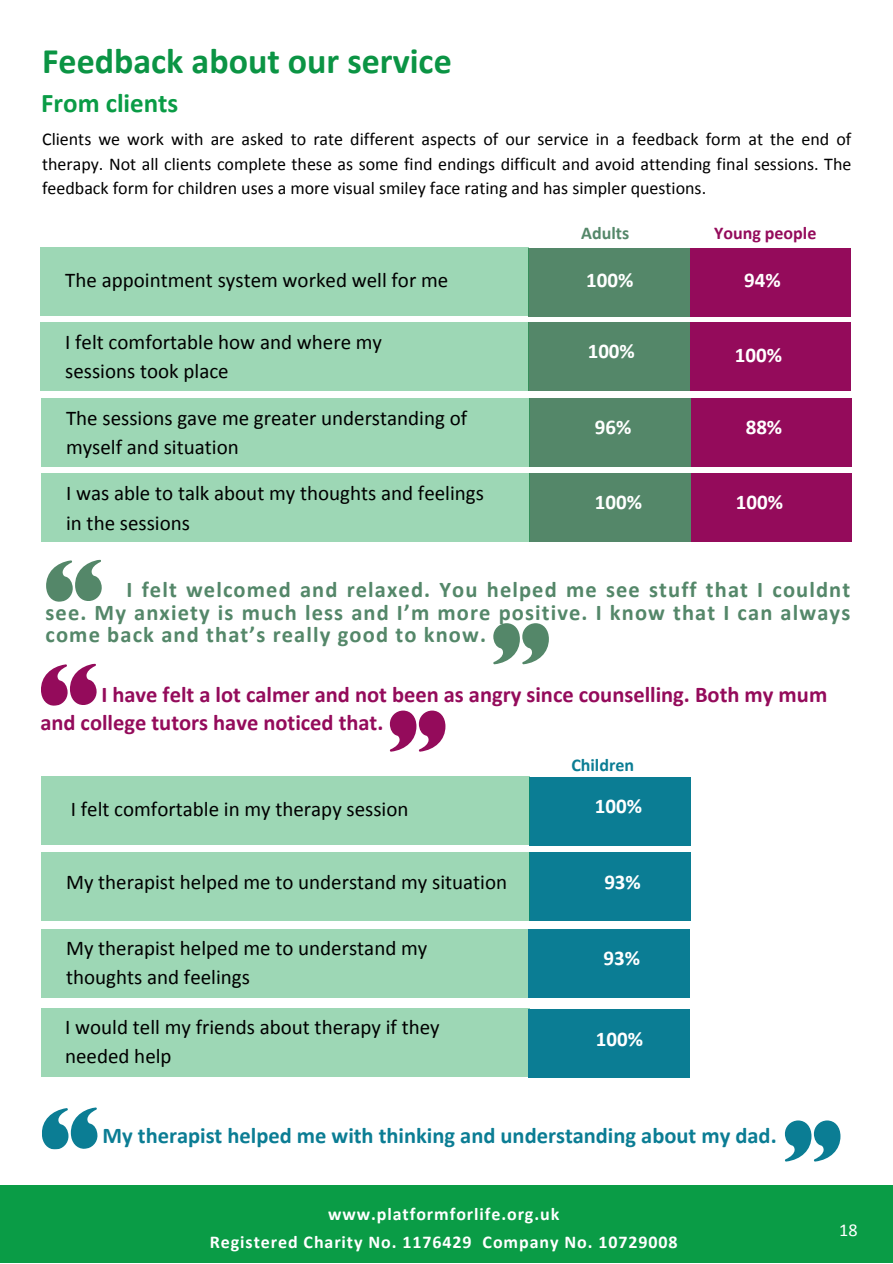
<style>
.page{position:relative;width:893px;height:1264px;background:#fff}
.page>*{position:absolute;margin:0;border:0;box-sizing:border-box;transform-origin:0 0}
.t1{font:700 36px "Calibri";color:#0b9444}
.t2{font:700 27px "Calibri";color:#0a9c46}
.t3{font:700 22.5px/22.5px "Calibri";letter-spacing:.05em;color:#548769;text-align:justify}
.t4{font:700 22.5px/28px "Calibri";color:#940b5b}
.t5{font:700 22.5px "Calibri";color:#0b7d94}
.t6{font:21px/29.2px "Calibri";color:#000}
.t7{font:700 21px "Calibri";color:#fff}
.t8{font:18.15px "Calibri";color:#fff}
.t9{font:18px/24.8px "Calibri";color:#000;text-align:justify}
.t10{font:700 18px "Calibri";letter-spacing:.05em;color:#fff}
.t11{font:700 18px "Calibri";color:#940b5b}
.t12{font:700 18px "Calibri";color:#0b7d94}
.t13{font:700 18px "Calibri";color:#548769}
</style>
<div class="page">
<div style="left:0;top:1185px;width:892px;height:77px;background:#0a9c46"></div>
<svg style="left:42px;top:1107px;width:56px;height:42px"></svg>
<svg style="left:389px;top:710px;width:56px;height:41px"></svg>
<svg style="left:41px;top:663px;width:56px;height:43px"></svg>
<svg style="left:784px;top:1120px;width:56px;height:41px"></svg>
<svg style="left:46px;top:559px;width:56px;height:43px"></svg>
<svg style="left:493px;top:623px;width:56px;height:41px"></svg>
<div style="left:689px;top:248px;width:161px;height:68px;background:#940b5b"></div>
<div style="left:528px;top:248px;width:161px;height:68px;background:#548769"></div>
<div style="left:40px;top:247px;width:488px;height:68px;background:#9dd7b5"></div>
<div style="left:689px;top:322px;width:161px;height:69px;background:#940b5b"></div>
<div style="left:528px;top:322px;width:161px;height:69px;background:#548769"></div>
<div style="left:40px;top:322px;width:488px;height:69px;background:#9dd7b5"></div>
<div style="left:690px;top:397px;width:161px;height:69px;background:#940b5b"></div>
<div style="left:529px;top:397px;width:161px;height:69px;background:#548769"></div>
<div style="left:41px;top:397px;width:488px;height:69px;background:#9dd7b5"></div>
<div style="left:690px;top:473px;width:161px;height:69px;background:#940b5b"></div>
<div style="left:529px;top:473px;width:161px;height:69px;background:#548769"></div>
<div style="left:41px;top:473px;width:488px;height:69px;background:#9dd7b5"></div>
<div style="left:529px;top:777px;width:161px;height:68px;background:#0b7d94"></div>
<div style="left:41px;top:775px;width:488px;height:69px;background:#9dd7b5"></div>
<div style="left:529px;top:852px;width:161px;height:69px;background:#0b7d94"></div>
<div style="left:41px;top:852px;width:488px;height:69px;background:#9dd7b5"></div>
<div style="left:41px;top:929px;width:488px;height:69px;background:#9dd7b5"></div>
<div style="left:41px;top:1008px;width:488px;height:68px;background:#9dd7b5"></div>
<div style="left:528px;top:929px;width:161px;height:69px;background:#0b7d94"></div>
<div style="left:528px;top:1008px;width:161px;height:69px;background:#0b7d94"></div>
<p class="t1" style="left:42px;top:38px;width:411px">Feedback about our service</p>
<p class="t2" style="left:41px;top:86px;width:139px">From clients</p>
<p class="t9" style="left:42px;top:126px;width:810px">Clients we work with are asked to rate different aspects of our service in a feedback form at the end of therapy. Not all clients complete these as some find endings difficult and avoid attending final sessions. The feedback form for children uses a more visual smiley face rating and has simpler questions.</p>
<p class="t13" style="left:581px;top:222px;width:49px">Adults</p>
<p class="t11" style="left:714px;top:222px;width:104px">Young people</p>
<p class="t6" style="left:65px;top:265px;width:384px">The appointment system worked well for me</p>
<p class="t7" style="left:586px;top:267px;width:49px">100%</p>
<p class="t7" style="left:744px;top:267px;width:38px">94%</p>
<p class="t6" style="left:65px;top:327px;width:318px">I felt comfortable how and where my</p>
<p class="t6" style="left:65px;top:356px;width:165px">sessions took place</p>
<p class="t7" style="left:587px;top:338px;width:49px">100%</p>
<p class="t7" style="left:734px;top:342px;width:49px">100%</p>
<p class="t6" style="left:66px;top:403px;width:402px">The sessions gave me greater understanding of myself and situation</p>
<p class="t7" style="left:594px;top:413px;width:38px">96%</p>
<p class="t7" style="left:745px;top:413px;width:38px">88%</p>
<p class="t6" style="left:66px;top:478px;width:419px">I was able to talk about my thoughts and feelings in the sessions</p>
<p class="t7" style="left:594px;top:489px;width:49px">100%</p>
<p class="t7" style="left:735px;top:489px;width:49px">100%</p>
<p class="t3" style="left:45px;top:578px;width:806px;text-indent:81px">I felt welcomed and relaxed. You helped me see stuff that I couldnt see. My anxiety is much less and I’m more positive. I know that I can always come back and that’s really good to know.</p>
<p class="t4" style="left:40px;top:680px;width:788px;text-indent:61px">I have felt a lot calmer and not been as angry since counselling. Both my mum and college tutors have noticed that.</p>
<p class="t12" style="left:571px;top:753px;width:64px">Children</p>
<p class="t6" style="left:71px;top:793px;width:339px">I felt comfortable in my therapy session</p>
<p class="t7" style="left:594px;top:793px;width:49px">100%</p>
<p class="t6" style="left:66px;top:866px;width:442px">My therapist helped me to understand my situation</p>
<p class="t7" style="left:604px;top:868px;width:38px">93%</p>
<p class="t6" style="left:66px;top:933px;width:363px">My therapist helped me to understand my thoughts and feelings</p>
<p class="t7" style="left:594px;top:945px;width:33px">100</p>
<p class="t6" style="left:65px;top:1011px;width:376px">I would tell my friends about therapy if they</p>
<p class="t6" style="left:65px;top:1041px;width:108px">needed help</p>
<p class="t7" style="left:603px;top:945px;width:38px">93%</p>
<p class="t7" style="left:604px;top:1020px;width:38px">93%</p>
<p class="t7" style="left:595px;top:1026px;width:49px">100%</p>
<p class="t5" style="left:102px;top:1121px;width:675px">My therapist helped me with thinking and understanding about my dad.</p>
<p class="t10" style="left:328px;top:1202px;width:232px">www.platformforlife.org.uk</p>
<p class="t10" style="left:210px;top:1230px;width:469px">Registered Charity No. 1176429 Company No. 10729008</p>
<p class="t8" style="left:839px;top:1218px;width:20px">18</p>
</div>
